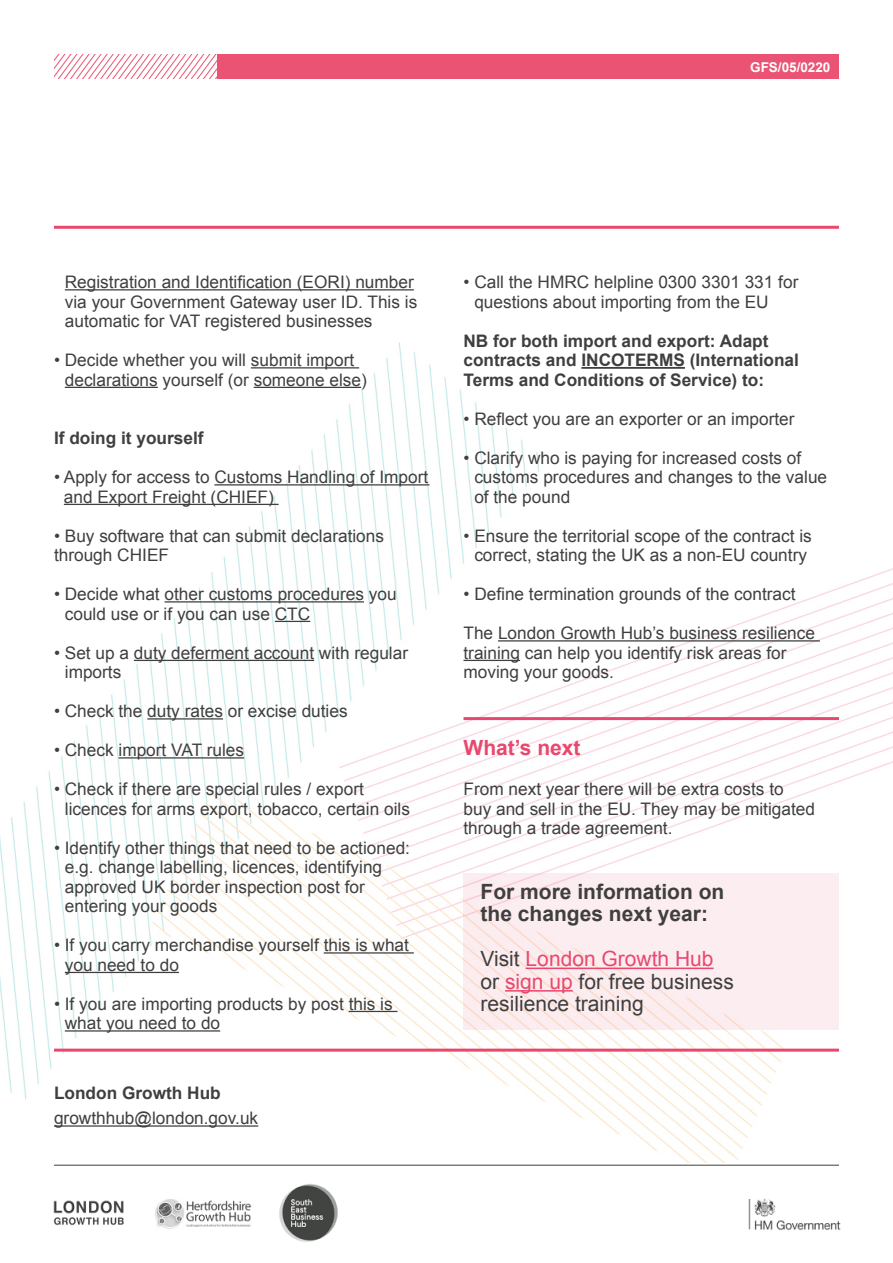
<style>
.page{position:relative;width:893px;height:1263px;background:#fff}
.page>*{position:absolute;margin:0;border:0;box-sizing:border-box;transform-origin:0 0}
.t1{font:700 21px/45px "Arial";color:#3f3f40}
.t2{font:21px "Arial";color:#3f3f40}
.t3{font:700 21px "Arial";color:#e9486e}
.t4{font:17.25px/19.5px "Arial";color:#3f3f40}
.t5{font:700 17.25px/19.5px "Arial";color:#3f3f40}
.t6{font:700 13.5px "Arial";color:#fff}
.s1{font-weight:400}
.s2{font-weight:400;color:#e9486e}
.s3{color:#e9486e}
</style>
<div class="page">
<img style="left:53px;top:1184px;width:285px;height:58px">
<img style="left:748px;top:1199px;width:93px;height:32px">
<img style="left:0;top:342px;width:893px;height:820px">
<svg style="left:54px;top:54px;width:163px;height:25px"></svg>
<div style="left:217px;top:54px;width:622px;height:25px;background:#ea5374"></div>
<hr style="left:54px;top:1165px;width:785px;height:1px;background:#3f3f40">
<div style="left:463px;top:873px;width:376px;height:156px;background:#fcedf0"></div>
<hr style="left:65px;top:289px;width:349px;height:1px;background:#3f3f40">
<hr style="left:251px;top:367px;width:108px;height:1px;background:#3f3f40">
<hr style="left:65px;top:387px;width:93px;height:1px;background:#3f3f40">
<hr style="left:254px;top:387px;width:107px;height:1px;background:#3f3f40">
<hr style="left:214px;top:484px;width:215px;height:1px;background:#3f3f40">
<hr style="left:64px;top:504px;width:215px;height:1px;background:#3f3f40">
<hr style="left:165px;top:601px;width:199px;height:1px;background:#3f3f40">
<hr style="left:275px;top:621px;width:35px;height:1px;background:#3f3f40">
<hr style="left:134px;top:660px;width:180px;height:1px;background:#3f3f40">
<hr style="left:147px;top:718px;width:76px;height:1px;background:#3f3f40">
<hr style="left:119px;top:757px;width:125px;height:1px;background:#3f3f40">
<hr style="left:324px;top:952px;width:90px;height:1px;background:#3f3f40">
<hr style="left:65px;top:972px;width:114px;height:1px;background:#3f3f40">
<hr style="left:349px;top:1011px;width:49px;height:1px;background:#3f3f40">
<hr style="left:65px;top:1030px;width:155px;height:1px;background:#3f3f40">
<hr style="left:581px;top:367px;width:104px;height:2px;background:#3f3f40">
<hr style="left:498px;top:640px;width:322px;height:1px;background:#3f3f40">
<hr style="left:463px;top:660px;width:57px;height:1px;background:#3f3f40">
<hr style="left:526px;top:967px;width:188px;height:2px;background:#e9486e">
<hr style="left:505px;top:990px;width:68px;height:1px;background:#e9486e">
<hr style="left:54px;top:1125px;width:204px;height:2px;background:#3f3f40">
<hr style="left:54px;top:226px;width:785px;height:3px;background:#e9486e">
<hr style="left:54px;top:1049px;width:785px;height:3px;background:#e9486e">
<hr style="left:463px;top:717px;width:376px;height:3px;background:#e9486e">
<p class="t6" style="left:750px;top:58px;width:82px">GFS/05/0220</p>
<p class="t4" style="left:65px;top:272px;width:354px">Registration and Identification (EORI) number via your Government Gateway user ID. This is automatic for VAT registered businesses</p>
<p class="t4" style="left:65px;top:350px;width:304px;text-indent:-11px">• Decide whether you will submit import declarations yourself (or someone else)</p>
<p class="t5" style="left:54px;top:429px;width:151px">If doing it yourself</p>
<p class="t4" style="left:64px;top:467px;width:366px;text-indent:-10px">• Apply for access to Customs Handling of Import and Export Freight (CHIEF)</p>
<p class="t4" style="left:54px;top:526px;width:332px">• Buy software that can submit declarations through CHIEF</p>
<p class="t4" style="left:65px;top:584px;width:333px;text-indent:-11px">• Decide what other customs procedures you could use or if you can use CTC</p>
<p class="t4" style="left:65px;top:643px;width:345px;text-indent:-11px">• Set up a duty deferment account with regular imports</p>
<p class="t4" style="left:54px;top:701px;width:295px">• Check the duty rates or excise duties</p>
<p class="t4" style="left:54px;top:740px;width:192px">• Check import VAT rules</p>
<p class="t4" style="left:65px;top:779px;width:347px;text-indent:-11px">• Check if there are special rules / export licences for arms export, tobacco, certain oils</p>
<p class="t4" style="left:65px;top:838px;width:347px;text-indent:-11px">• Identify other things that need to be actioned: e.g. change labelling, licences, identifying approved UK border inspection post for entering your goods</p>
<p class="t4" style="left:65px;top:935px;width:346px;text-indent:-11px">• If you carry merchandise yourself this is what you need to do</p>
<p class="t4" style="left:65px;top:994px;width:329px;text-indent:-11px">• If you are importing products by post this is what you need to do</p>
<p class="t5" style="left:54px;top:1083px;width:168px">London Growth Hub</p>
<p class="t4" style="left:54px;top:1108px;width:206px">growthhub@london.gov.uk</p>
<p class="t4" style="left:474px;top:272px;width:326px;text-indent:-11px">• Call the HMRC helpline 0300 3301 331 for questions about importing from the EU</p>
<p class="t5" style="left:463px;top:331px;width:337px">NB for both import and export: Adapt contracts and INCOTERMS (International<br>Terms and Conditions of Service) to:</p>
<p class="t4" style="left:463px;top:409px;width:333px">• Reflect you are an exporter or an importer</p>
<p class="t4" style="left:474px;top:448px;width:354px;text-indent:-11px">• Clarify who is paying for increased costs of customs procedures and changes to the value of the pound</p>
<p class="t4" style="left:463px;top:526px;width:350px;text-align:center">• Ensure the territorial scope of the contract is correct, stating the UK as a non-EU country</p>
<p class="t4" style="left:463px;top:584px;width:334px">• Define termination grounds of the contract</p>
<p class="t4" style="left:463px;top:623px;width:353px">The London Growth Hub’s business resilience training can help you identify risk areas for moving your goods.</p>
<p class="t3" style="left:463px;top:733px;width:119px">What’s next</p>
<p class="t4" style="left:463px;top:779px;width:353px">From next year there will be extra costs to buy and sell in the EU. They may be mitigated through a trade agreement.</p>
<p class="t1" style="left:480px;top:869px;width:245px">For more information on</p>
<p class="t1" style="left:480px;top:892px;width:235px">the changes next year:<br><span class="s1">Visit</span> <span class="s2">London Growth Hub</span></p>
<p class="t2" style="left:480px;top:967px;width:255px">or <span class="s3">sign up</span> for free business</p>
<p class="t2" style="left:480px;top:990px;width:165px">resilience training</p>
</div>
